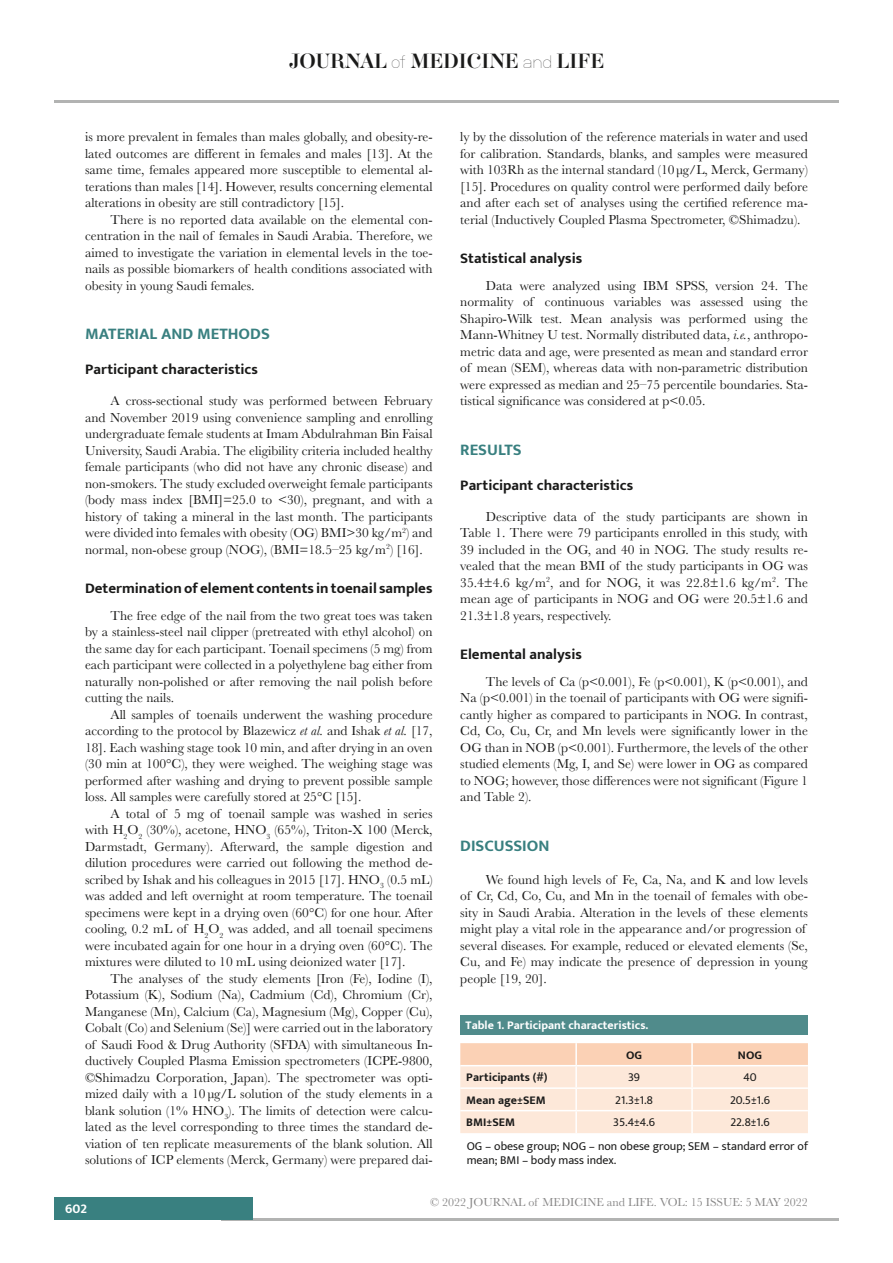
<style>
.page{position:relative;width:893px;height:1263px;background:#fff}
.page>*{position:absolute;margin:0;border:0;box-sizing:border-box;transform-origin:0 0}
.t1{font:18px "Aker Brygge Display";color:#1a1a19}
.titlu_2{font:700 16.5px "Mukta";color:#398080}
.titlu_3{font:700 15px "Mukta";color:#1a1a19}
.text{font:13.5px/16.5px "Baskerville";color:#1a1a19;text-align:justify}
.t2{font:700 13.5px "Mukta";color:#fff}
.note_dupa_tabel{font:12px/14.4px "Mukta";color:#1a1a19}
.t3{font:12px "Baskerville";color:#888787}
.body_tabel{font:12px "Mukta";color:#1a1a19}
.legenda_tabel{font:700 12px "Mukta";color:#fff}
.left_header_table{font:700 12px "Mukta";color:#1a1a19}
.center_header_table{font:700 12px "Mukta";color:#1a1a19}
.s1{font-family:"Neubau Grotesk Lei"}
.s2{font-style:italic}
</style>
<div class="page">
<hr style="left:221px;top:1218px;width:618px;height:2px;background:#b2b3b2">
<div style="left:54px;top:1198px;width:198px;height:22px;background:#398080"></div>
<hr style="left:54px;top:100px;width:785px;height:2px;background:#b2b3b2">
<svg style="left:460px;top:1043px;width:348px;height:90px;background:#fce2d0"></svg>
<hr style="left:575px;top:1043px;width:2px;height:22px;background:#fff">
<hr style="left:691px;top:1043px;width:2px;height:22px;background:#fff">
<hr style="left:460px;top:1065px;width:116px;height:1px;background:#fff">
<hr style="left:576px;top:1065px;width:116px;height:1px;background:#fff">
<hr style="left:575px;top:1066px;width:2px;height:21px;background:#fff">
<hr style="left:692px;top:1065px;width:116px;height:1px;background:#fff">
<hr style="left:691px;top:1066px;width:2px;height:21px;background:#fff">
<hr style="left:575px;top:1089px;width:2px;height:21px;background:#fff">
<hr style="left:691px;top:1089px;width:2px;height:21px;background:#fff">
<hr style="left:460px;top:1110px;width:116px;height:1px;background:#fff">
<hr style="left:576px;top:1110px;width:116px;height:1px;background:#fff">
<hr style="left:575px;top:1111px;width:2px;height:22px;background:#fff">
<hr style="left:692px;top:1110px;width:116px;height:1px;background:#fff">
<hr style="left:691px;top:1111px;width:2px;height:22px;background:#fff">
<hr style="left:460px;top:1087px;width:116px;height:2px;background:#fff">
<hr style="left:576px;top:1087px;width:116px;height:2px;background:#fff">
<hr style="left:692px;top:1087px;width:116px;height:2px;background:#fff">
<div style="left:460px;top:1015px;width:348px;height:20px;background:#508b8b"></div>
<h1 class="t1" style="left:289px;top:49px;width:317px">JOURNAL <span class="s1">of</span> MEDICINE <span class="s1">and</span> LIFE</h1>
<p class="text" style="left:85px;top:129px;width:349px">is more prevalent in females than males globally, and obesity-re&shy;lated outcomes are different in females and males [13]. At the same time, females appeared more susceptible to elemental al&shy;terations than males [14]. However, results concerning elemental alterations in obesity are still contradictory [15].</p>
<p class="text" style="left:85px;top:211px;width:349px;text-indent:26px">There is no reported data available on the elemental con&shy;centration in the nail of females in Saudi Arabia. Therefore, we aimed to investigate the variation in elemental levels in the toe&shy;nails as possible biomarkers of health conditions associated with obesity in young Saudi females.</p>
<p class="titlu_2" style="left:85px;top:324px;width:186px">MATERIAL AND METHODS</p>
<p class="titlu_3" style="left:85px;top:360px;width:175px">Participant characteristics</p>
<p class="text" style="left:85px;top:393px;width:349px;text-indent:26px">A cross-sectional study was performed between February and November 2019 using convenience sampling and enrolling undergraduate female students at Imam Abdulrahman Bin Faisal University, Saudi Arabia. The eligibility criteria included healthy female participants (who did not have any chronic disease) and non-smokers. The study excluded overweight female participants (body mass index [BMI]=25.0 to &lt;30), pregnant, and with a history of taking a mineral in the last month. The participants were divided into females with obesity (OG) BMI&gt;30 kg/m<sup>2</sup>) and normal, non-obese group (NOG), (BMI=18.5–25 kg/m<sup>2</sup>) [16].</p>
<p class="titlu_3" style="left:85px;top:579px;width:349px">Determination of element contents in toenail samples</p>
<p class="text" style="left:85px;top:607px;width:349px;text-indent:26px">The free edge of the nail from the two great toes was taken by a stainless-steel nail clipper (pretreated with ethyl alcohol) on the same day for each participant. Toenail specimens (5 mg) from each participant were collected in a polyethylene bag either from naturally non-polished or after removing the nail polish before cutting the nails.</p>
<p class="text" style="left:85px;top:706px;width:349px;text-indent:26px">All samples of toenails underwent the washing procedure according to the protocol by Blazewicz <span class="s2">et al.</span> and Ishak <span class="s2">et al.</span> [17, 18]. Each washing stage took 10 min, and after drying in an oven (30 min at 100°C), they were weighed. The weighing stage was performed after washing and drying to prevent possible sample loss. All samples were carefully stored at 25°C [15].</p>
<p class="text" style="left:85px;top:805px;width:349px;text-indent:26px">A total of 5 mg of toenail sample was washed in series with H<sub>2</sub>O<sub>2</sub> (30%), acetone, HNO<sub>3</sub> (65%), Triton-X 100 (Merck, Darmstadt, Germany). Afterward, the sample digestion and dilution procedures were carried out following the method de&shy;scribed by Ishak and his colleagues in 2015 [17]. HNO<sub>3</sub> (0.5 mL) was added and left overnight at room temperature. The toenail specimens were kept in a drying oven (60°C) for one hour. After cooling, 0.2 mL of H<sub>2</sub>O<sub>2</sub> was added, and all toenail specimens were incubated again for one hour in a drying oven (60°C). The mixtures were diluted to 10 mL using deionized water [17].</p>
<p class="text" style="left:85px;top:970px;width:349px;text-indent:26px">The analyses of the study elements [Iron (Fe), Iodine (I), Potassium (K), Sodium (Na), Cadmium (Cd), Chromium (Cr), Manganese (Mn), Calcium (Ca), Magnesium (Mg), Copper (Cu), Cobalt (Co) and Selenium (Se)] were carried out in the laboratory of Saudi Food &amp; Drug Authority (SFDA) with simultaneous In&shy;ductively Coupled Plasma Emission spectrometers (ICPE-9800, ©Shimadzu Corporation, Japan). The spectrometer was opti&shy;mized daily with a 10 μg/L solution of the study elements in a blank solution (1% HNO<sub>3</sub>). The limits of detection were calcu&shy;lated as the level corresponding to three times the standard de&shy;viation of ten replicate measurements of the blank solution. All solutions of ICP elements (Merck, Germany) were prepared dai-</p>
<p class="text" style="left:460px;top:129px;width:349px">ly by the dissolution of the reference materials in water and used for calibration. Standards, blanks, and samples were measured with 103Rh as the internal standard (10μg/L, Merck, Germany) [15]. Procedures on quality control were performed daily before and after each set of analyses using the certified reference ma&shy;terial (Inductively Coupled Plasma Spectrometer, ©Shimadzu).</p>
<p class="titlu_3" style="left:460px;top:249px;width:124px">Statistical analysis</p>
<p class="text" style="left:460px;top:277px;width:349px;text-indent:26px">Data were analyzed using IBM SPSS, version 24. The normality of continuous variables was assessed using the Shapiro-Wilk test. Mean analysis was performed using the Mann-Whitney U test. Normally distributed data, <span class="s2">i.e.</span>, anthropo&shy;metric data and age, were presented as mean and standard error of mean (SEM), whereas data with non-parametric distribution were expressed as median and 25–75 percentile boundaries. Sta&shy;tistical significance was considered at p&lt;0.05.</p>
<p class="titlu_2" style="left:460px;top:439px;width:63px">RESULTS</p>
<p class="titlu_3" style="left:460px;top:476px;width:175px">Participant characteristics</p>
<p class="text" style="left:460px;top:508px;width:349px;text-indent:26px">Descriptive data of the study participants are shown in Table 1. There were 79 participants enrolled in this study, with 39 included in the OG, and 40 in NOG. The study results re&shy;vealed that the mean BMI of the study participants in OG was 35.4±4.6 kg/m<sup>2</sup>, and for NOG, it was 22.8±1.6 kg/m<sup>2</sup>. The mean age of participants in NOG and OG were 20.5±1.6 and 21.3±1.8 years, respectively.</p>
<p class="titlu_3" style="left:460px;top:645px;width:123px">Elemental analysis</p>
<p class="text" style="left:460px;top:673px;width:349px;text-indent:26px">The levels of Ca (p&lt;0.001), Fe (p&lt;0.001), K (p&lt;0.001), and Na (p&lt;0.001) in the toenail of participants with OG were signifi&shy;cantly higher as compared to participants in NOG. In contrast, Cd, Co, Cu, Cr, and Mn levels were significantly lower in the OG than in NOB (p&lt;0.001). Furthermore, the levels of the other studied elements (Mg, I, and Se) were lower in OG as compared to NOG; however, those differences were not significant (Figure 1 and Table 2).</p>
<p class="titlu_2" style="left:460px;top:835px;width:91px">DISCUSSION</p>
<p class="text" style="left:460px;top:871px;width:349px;text-align:left;text-indent:26px">We found high levels of Fe, Ca, Na, and K and low levels of Cr, Cd, Co, Cu, and Mn in the toenail of females with obe&shy;sity in Saudi Arabia. Alteration in the levels of these elements might play a vital role in the appearance and/or progression of several diseases. For example, reduced or elevated elements (Se, Cu, and Fe) may indicate the presence of depression in young people [19, 20].</p>
<p class="legenda_tabel" style="left:466px;top:1017px;width:184px">Table 1. Participant characteristics.</p>
<p class="center_header_table" style="left:626px;top:1048px;width:18px">OG</p>
<p class="center_header_table" style="left:738px;top:1048px;width:26px">NOG</p>
<p class="left_header_table" style="left:466px;top:1070px;width:83px">Participants (#)</p>
<p class="body_tabel" style="left:628px;top:1070px;width:14px">39</p>
<p class="body_tabel" style="left:743px;top:1070px;width:15px">40</p>
<p class="left_header_table" style="left:466px;top:1093px;width:81px">Mean age±SEM</p>
<p class="body_tabel" style="left:615px;top:1093px;width:39px">21.3±1.8</p>
<p class="body_tabel" style="left:730px;top:1093px;width:42px">20.5±1.6</p>
<p class="left_header_table" style="left:466px;top:1115px;width:50px">BMI±SEM</p>
<p class="body_tabel" style="left:613px;top:1115px;width:43px">35.4±4.6</p>
<p class="body_tabel" style="left:730px;top:1115px;width:41px">22.8±1.6</p>
<p class="note_dupa_tabel" style="left:467px;top:1138px;width:343px">OG – obese group; NOG – non obese group; SEM – standard error of mean; BMI – body mass index.</p>
<p class="t2" style="left:65px;top:1200px;width:23px">602</p>
<p class="t3" style="left:430px;top:1195px;width:379px">© 2022 JOURNAL of MEDICINE and LIFE. VOL: 15 ISSUE: 5 MAY 2022</p>
</div>
